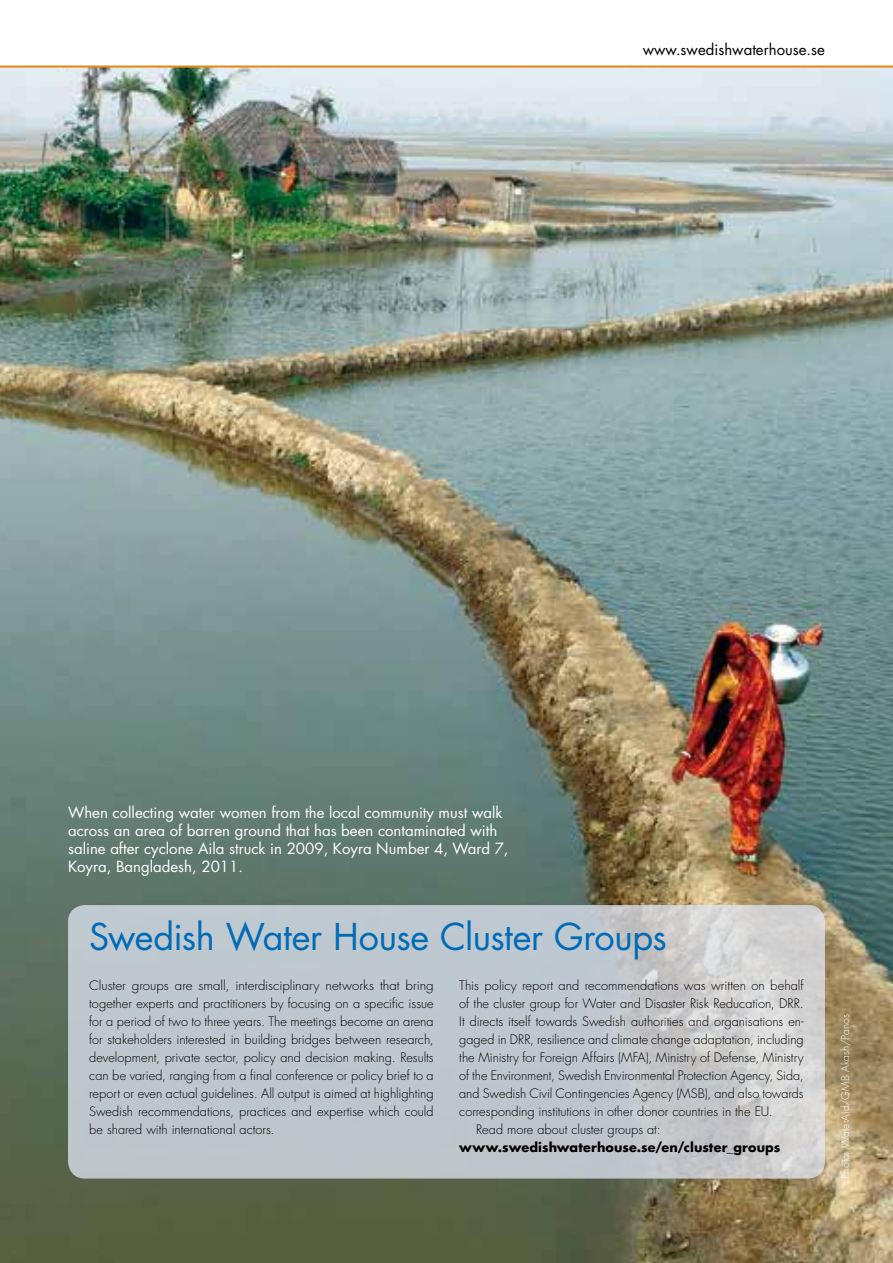
<style>
.page{position:relative;width:893px;height:1263px;background:#fff}
.page>*{position:absolute;margin:0;border:0;box-sizing:border-box;transform-origin:0 0}
.t1{font:36px "Futura Std";letter-spacing:-.015em;color:#006bb6}
.t2{font:15px/18px "Futura Std";color:#fff}
.t3{font:15px "Futura Std";color:#000}
.t4{font:300 12.75px/18px "Futura Std";color:#000;text-align:justify;scale:1.04 1}
.t5{font:300 12.75px "Futura Std";color:#000}
.t6{font:700 12.75px "Futura Std";letter-spacing:.01em;color:#000}
.t7{font:300 10.5px "Futura Std";letter-spacing:.005em;color:#fff}
</style>
<div class="page">
<img style="left:0;top:68px;width:893px;height:1195px">
<svg style="left:68px;top:905px;width:757px;height:273px;background:#c2c8cd"></svg>
<hr style="left:0;top:65px;width:893px;height:3px;background:#e38d1a">
<p class="t3" style="left:643px;top:40px;width:184px">www.swedishwaterhouse.se</p>
<p class="t2" style="left:68px;top:804px;width:442px">When collecting water women from the local community must walk across an area of barren ground that has been contaminated with saline after cyclone Aila struck in 2009, Koyra Number 4, Ward 7, Koyra, Bangladesh, 2011.</p>
<h1 class="t1" style="left:89px;top:914px;width:579px">Swedish Water House Cluster Groups</h1>
<p class="t4" style="left:89px;top:977px;width:333px">Cluster groups are small, interdisciplinary networks that bring together experts and practitioners by focusing on a specific issue for a period of two to three years. The meetings become an arena for stakeholders interested in building bridges between research, development, private sector, policy and decision making. Results can be varied, ranging from a final conference or policy brief to a report or even actual guidelines. All output is aimed at highlighting Swedish recommendations, practices and expertise which could be shared with international actors.</p>
<p class="t5" style="left:459px;top:978px;width:346px">This policy report and recommendations was written on behalf</p>
<p class="t5" style="left:459px;top:996px;width:346px">of the cluster group for Water and Disaster Risk Reducation, DRR.</p>
<p class="t5" style="left:459px;top:1014px;width:346px">It directs itself towards Swedish authorities and organisations en-</p>
<p class="t5" style="left:459px;top:1032px;width:346px">gaged in DRR, resilience and climate change adaptation, including</p>
<p class="t5" style="left:459px;top:1050px;width:346px">the Ministry for Foreign Affairs (MFA), Ministry of Defense, Ministry</p>
<p class="t5" style="left:459px;top:1068px;width:346px">of the Environment, Swedish Environmental Protection Agency, Sida,</p>
<p class="t5" style="left:459px;top:1086px;width:346px">and Swedish Civil Contingencies Agency (MSB), and also towards</p>
<p class="t5" style="left:459px;top:1104px;width:315px">corresponding institutions in other donor countries in the EU.</p>
<p class="t5" style="left:476px;top:1122px;width:186px">Read more about cluster groups at:</p>
<p class="t6" style="left:459px;top:1139px;width:323px">www.swedishwaterhouse.se/en/cluster_groups</p>
<p class="t7" style="left:839px;top:1178px;width:166px;rotate:-90deg">Photo: WaterAid/GMB Akash/Panos</p>
</div>
